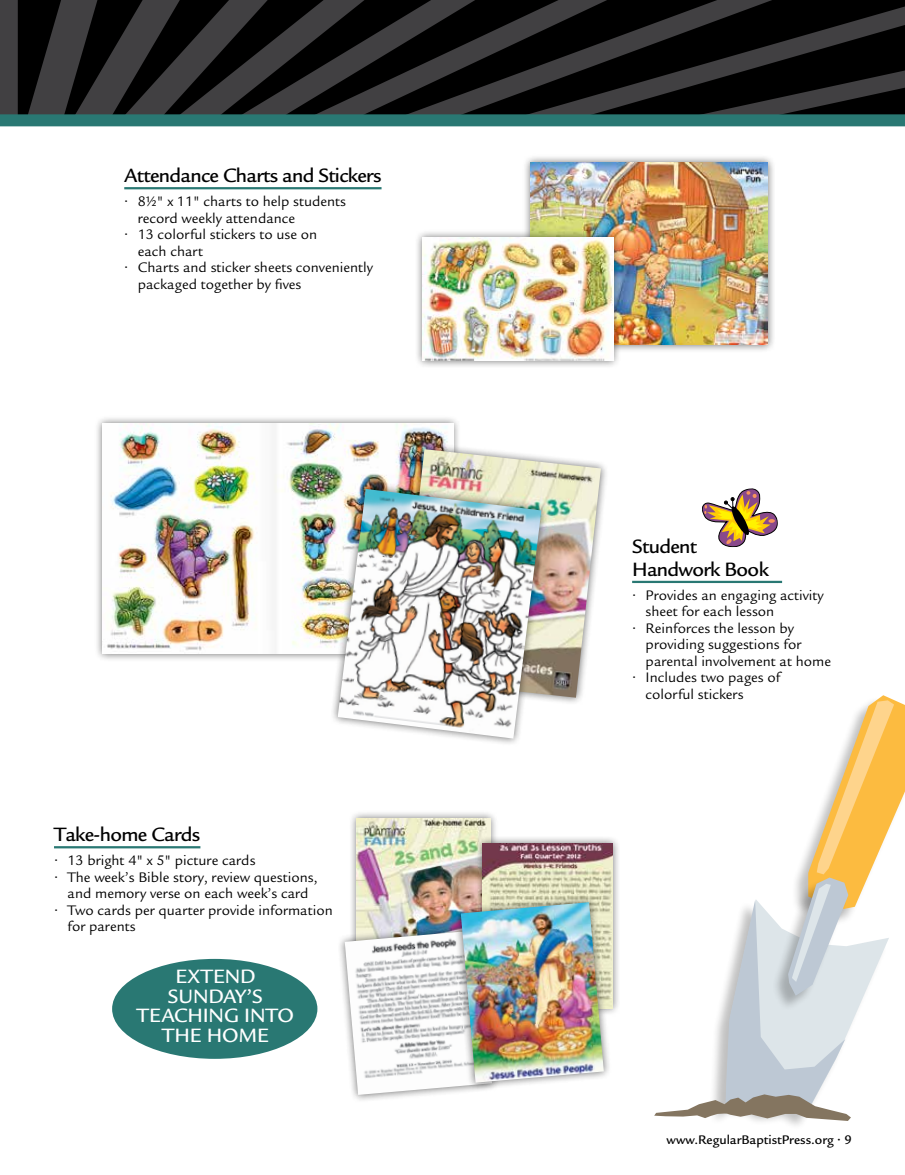
<style>
.page{position:relative;width:905px;height:1175px;background:#fff}
.page>*{position:absolute;margin:0;border:0;box-sizing:border-box;transform-origin:0 0}
.t1{font:500 21px/22.5px "Legacy Sans Std";letter-spacing:-.03em;color:#000}
.t2{font:500 21px/19.5px "Legacy Sans Std";letter-spacing:-.005em;color:#fff;text-align:center}
.t3{font:15px/16.5px "Legacy Sans Std";color:#000}
.t4{font:500 13.5px "Legacy Sans Std";color:#000}
</style>
<div class="page">
<svg style="left:0;top:0;width:904px;height:114px;background:#1c1c1c"></svg>
<div style="left:0;top:114px;width:904px;height:12px;background:#297873"></div>
<hr style="left:54px;top:846px;width:146px;height:2px;background:#297873">
<hr style="left:124px;top:187px;width:257px;height:2px;background:#297873">
<hr style="left:632px;top:581px;width:150px;height:2px;background:#297873">
<div style="left:522px;top:154px;width:254px;height:199px;background:#000;opacity:.55"></div>
<img style="left:531px;top:162px;width:236px;height:183px">
<div style="left:414px;top:229px;width:207px;height:140px;background:#000;opacity:.55"></div>
<img style="left:423px;top:238px;width:190px;height:123px">
<svg style="left:702px;top:488px;width:75px;height:59px"></svg>
<div style="left:112px;top:958px;width:205px;height:100px;background:#297873;border-radius:50%"></div>
<div style="left:94px;top:415px;width:367px;height:247px;background:#000;opacity:.55"></div>
<img style="left:102px;top:423px;width:351px;height:230px">
<div style="left:391px;top:441px;width:218px;height:264px;background:#000;opacity:.55"></div>
<img style="left:399px;top:449px;width:202px;height:248px">
<div style="left:330px;top:481px;width:218px;height:265px;background:#000;opacity:.55"></div>
<img style="left:338px;top:489px;width:203px;height:249px">
<div style="left:349px;top:810px;width:149px;height:181px;background:#000;opacity:.55"></div>
<img style="left:357px;top:818px;width:133px;height:104px">
<div style="left:474px;top:835px;width:146px;height:181px;background:#000;opacity:.55"></div>
<img style="left:482px;top:844px;width:130px;height:164px">
<div style="left:337px;top:922px;width:163px;height:180px;background:#000;opacity:.55"></div>
<img style="left:345px;top:930px;width:147px;height:164px">
<div style="left:453px;top:894px;width:158px;height:196px;background:#000;opacity:.55"></div>
<img style="left:461px;top:902px;width:143px;height:180px">
<svg style="left:654px;top:695px;width:250px;height:426px"></svg>
<h1 class="t1" style="left:124px;top:164px;width:259px">Attendance Charts and Stickers</h1>
<p class="t3" style="left:138px;top:193px;width:210px;text-indent:-14px">• 8½" x 11" charts to help students record weekly attendance</p>
<p class="t3" style="left:138px;top:226px;width:181px;text-indent:-14px">• 13 colorful stickers to use on each chart</p>
<p class="t3" style="left:138px;top:259px;width:236px;text-indent:-14px">• Charts and sticker sheets conveniently packaged together by fives</p>
<h1 class="t1" style="left:54px;top:823px;width:148px">Take-home Cards</h1>
<p class="t3" style="left:54px;top:852px;width:203px">• 13 bright 4" x 5" picture cards</p>
<p class="t3" style="left:54px;top:869px;width:265px;text-align:center">• The week’s Bible story, review questions, and memory verse on each week’s card</p>
<p class="t3" style="left:68px;top:902px;width:267px;text-indent:-14px">• Two cards per quarter provide information for parents</p>
<h1 class="t2" style="left:137px;top:967px;width:158px">Extend<br>Sunday’s<br>teach ing into th e home</h1>
<h1 class="t1" style="left:632px;top:535px;width:138px">Student<br>Handwork Book</h1>
<p class="t3" style="left:645px;top:587px;width:179px;text-indent:-14px">• Provides an engaging activity sheet for each lesson</p>
<p class="t3" style="left:645px;top:620px;width:187px;text-indent:-14px">• Reinforces the lesson by providing suggestions for parental involvement at home</p>
<p class="t3" style="left:645px;top:669px;width:136px;text-indent:-14px">• Includes two pages of colorful stickers</p>
<p class="t4" style="left:666px;top:1131px;width:187px">www.RegularBaptistPress.org • 9</p>
</div>
